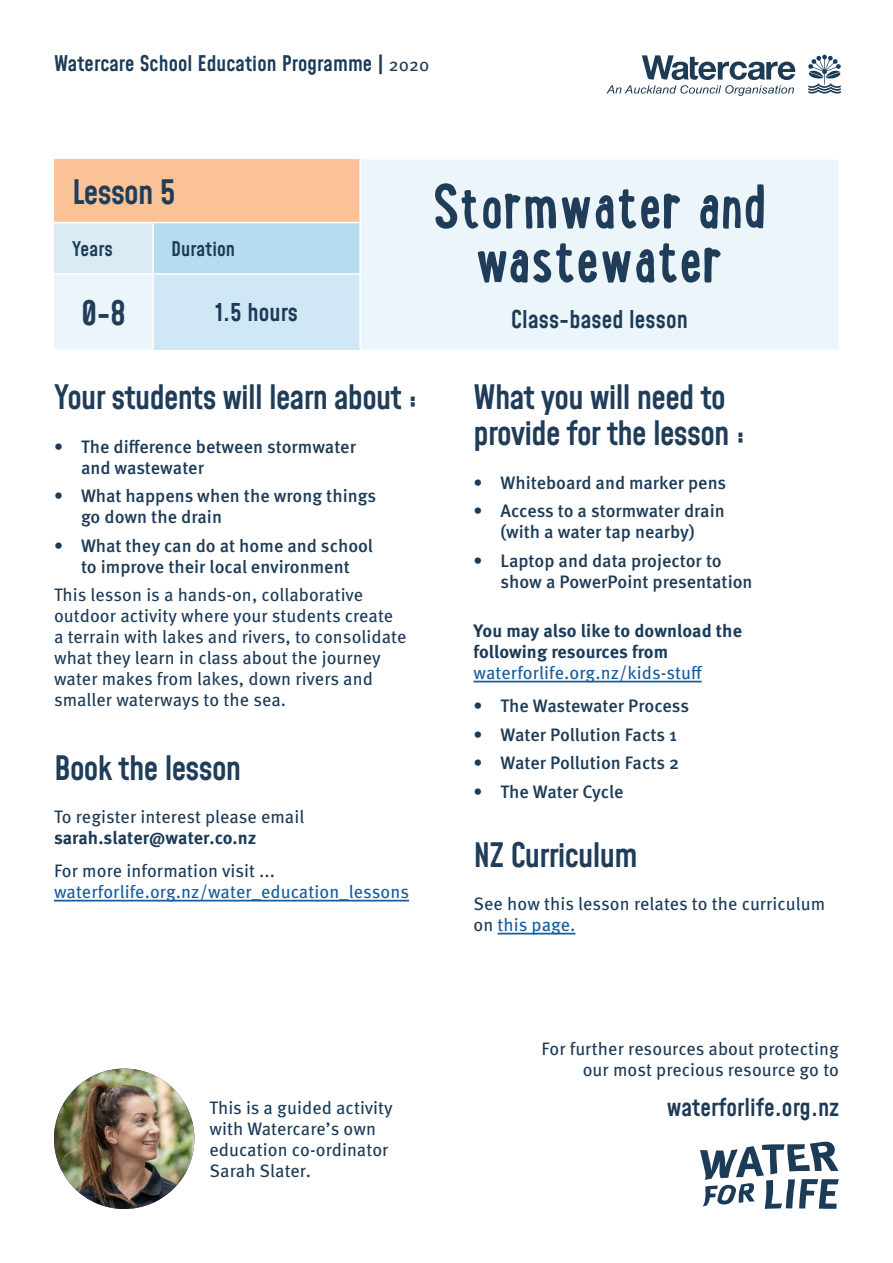
<style>
.page{position:relative;width:893px;height:1263px;background:#fff}
.page>*{position:absolute;margin:0;border:0;box-sizing:border-box;transform-origin:0 0}
.BIG_heading{font:700 67.65px/54px "Lunch Box";color:#1f3d59;text-align:center}
.Header_s30{font:500 33px/36px "Mohave";letter-spacing:-.02em;color:#1f3d59}
.BODY{font:500 24.15px "Mohave";letter-spacing:.005em;color:#1c3b57}
.BODY-2{font:500 24px "Mohave";letter-spacing:.005em;color:#1c3b57}
.BODY-3{font:500 21.15px "Mohave";letter-spacing:.005em;color:#1c3b57}
.BODY-4{font:500 19.8px "Mohave";letter-spacing:.005em;color:#1c3b57}
.BODY-5{font:18px/21px "Meta Pro";letter-spacing:.005em;color:#1c3b57}
.t1{font:500 18px/21px "Meta Pro";color:#1c3b57}
.BODY-6{font:700 18px/21px "Meta Pro";color:#1c3b57}
.BODY-7{font:18px/21px "Meta Pro";letter-spacing:.005em;color:#175d9e}
.s1{font-family:"Meta Pro";font-weight:400;font-size:18px}
.s2{font-weight:700}
.s3{color:#1c3b57}
.s4{font-weight:400;color:#175d9e}
.s5{color:#175d9e}
</style>
<div class="page">
<hr style="left:54px;top:900px;width:355px;height:1px;background:#175d9e">
<hr style="left:473px;top:681px;width:229px;height:1px;background:#175d9e">
<hr style="left:498px;top:933px;width:77px;height:1px;background:#175d9e">
<svg style="left:700px;top:1141px;width:139px;height:68px"></svg>
<svg style="left:808px;top:55px;width:33px;height:39px"></svg>
<svg style="left:606px;top:55px;width:190px;height:41px"></svg>
<svg style="left:54px;top:160px;width:785px;height:189px;background:#edece9"></svg>
<div style="left:54px;top:223px;width:99px;height:51px;background:#d9ecf6"></div>
<div style="left:153px;top:223px;width:207px;height:51px;background:#b6dcef"></div>
<div style="left:153px;top:274px;width:207px;height:75px;background:#d0e8f5"></div>
<hr style="left:359px;top:160px;width:2px;height:62px;background:#fff">
<hr style="left:54px;top:222px;width:99px;height:1px;background:#fff">
<hr style="left:153px;top:222px;width:208px;height:1px;background:#fff">
<hr style="left:152px;top:223px;width:2px;height:50px;background:#fff">
<hr style="left:359px;top:223px;width:2px;height:50px;background:#fff">
<hr style="left:54px;top:273px;width:99px;height:2px;background:#fff">
<hr style="left:153px;top:273px;width:208px;height:2px;background:#fff">
<hr style="left:152px;top:275px;width:2px;height:74px;background:#fff">
<hr style="left:359px;top:275px;width:2px;height:74px;background:#fff">
<img style="left:54px;top:1068px;width:140px;height:141px;border-radius:70px">
<p class="BODY-3" style="left:54px;top:50px;width:377px">Watercare School Education Programme | <span class="s1">2020</span></p>
<p class="Header_s30" style="left:72px;top:176px;width:105px">Lesson 5</p>
<p class="BIG_heading" style="left:432px;top:177px;width:335px">Stormwater and wastewater</p>
<p class="BODY-2" style="left:511px;top:304px;width:178px">Class-based lesson</p>
<p class="BODY-4" style="left:72px;top:237px;width:42px">Years</p>
<p class="BODY-4" style="left:171px;top:237px;width:65px">Duration</p>
<p class="Header_s30" style="left:81px;top:297px;width:46px">0-8</p>
<p class="BODY-2" style="left:215px;top:297px;width:84px">1.5 hours</p>
<p class="Header_s30" style="left:54px;top:382px;width:365px">Your students will learn about :</p>
<p class="t1" style="left:81px;top:435px;width:277px;text-indent:-27px">• The difference between stormwater and wastewater</p>
<p class="t1" style="left:81px;top:484px;width:297px;text-indent:-27px">• What happens when the wrong things go down the drain</p>
<p class="t1" style="left:54px;top:534px;width:320px;text-align:center">• What they can do at home and school to improve their local environment</p>
<p class="BODY-5" style="left:54px;top:583px;width:354px">This lesson is a hands-on, collaborative outdoor activity where your students create a terrain with lakes and rivers, to consolidate what they learn in class about the journey water makes from lakes, down rivers and smaller waterways to the sea.</p>
<p class="Header_s30" style="left:54px;top:752px;width:189px">Book the lesson</p>
<p class="BODY-5" style="left:54px;top:805px;width:252px">To register interest please email <span class="s2">sarah.slater@water.co.nz</span></p>
<p class="BODY-7" style="left:54px;top:859px;width:357px"><span class="s3">For more information visit ... </span>waterforlife.org.nz/water_education_lessons</p>
<p class="BODY-5" style="left:209px;top:1096px;width:185px">This is a guided activity with Watercare’s own education co-ordinator<br>Sarah Slater.</p>
<p class="Header_s30" style="left:473px;top:382px;width:274px">What you will need to provide for the lesson :</p>
<p class="t1" style="left:473px;top:471px;width:254px">• Whiteboard and marker pens</p>
<p class="t1" style="left:473px;top:499px;width:253px;text-align:center">• Access to a stormwater drain (with a water tap nearby)</p>
<p class="t1" style="left:500px;top:549px;width:254px;text-indent:-27px">• Laptop and data projector to show a PowerPoint presentation</p>
<p class="BODY-6" style="left:473px;top:619px;width:270px">You may also like to download the following resources from <span class="s4">waterforlife.org.nz/kids-stuff</span></p>
<p class="t1" style="left:473px;top:694px;width:217px">• The Wastewater Process</p>
<p class="t1" style="left:473px;top:723px;width:205px">• Water Pollution Facts 1</p>
<p class="t1" style="left:473px;top:751px;width:207px">• Water Pollution Facts 2</p>
<p class="t1" style="left:473px;top:780px;width:152px">• The Water Cycle</p>
<p class="Header_s30" style="left:473px;top:839px;width:166px">NZ Curriculum</p>
<p class="BODY-5" style="left:473px;top:892px;width:353px">See how this lesson relates to the curriculum on <span class="s5">this page.</span></p>
<p class="BODY-5" style="left:542px;top:1037px;width:299px;text-align:right">For further resources about protecting our most precious resource go to</p>
<p class="BODY" style="left:667px;top:1092px;width:173px">waterforlife.org.nz</p>
</div>
